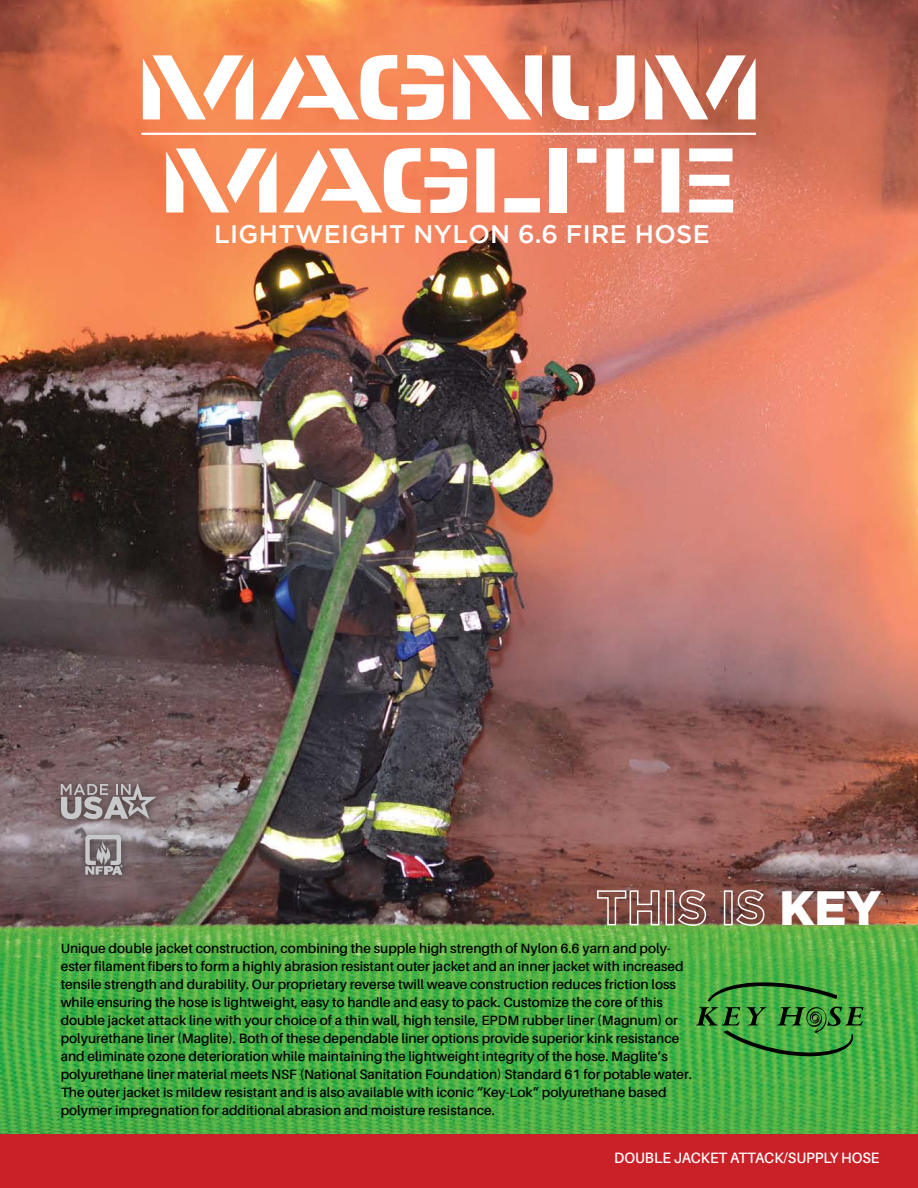
<style>
.page{position:relative;width:918px;height:1188px;background:#fff}
.page>*{position:absolute;margin:0;border:0;box-sizing:border-box;transform-origin:0 0}
.t1{font:96px/93px "Advera Stencil AIOP";letter-spacing:-.1em;color:#fff}
.t2{font:900 48px "Gotham";color:#fff}
.t3{font:500 25.35px "Gotham";letter-spacing:.015em;color:#fff}
.t4{font:600 15px "Aileron";letter-spacing:-.005em;color:#fff;scale:.95 1}
.t5{font:600 13.5px/18px "Aileron";color:#000}
</style>
<div class="page">
<img style="left:0;top:0;width:918px;height:904px">
<div style="left:53px;top:777px;width:111px;height:51px;background:#000;opacity:.5"></div>
<svg style="left:61px;top:783px;width:96px;height:36px;background:#93898b"></svg>
<img style="left:0;top:904px;width:918px;height:230px">
<div style="left:0;top:1134px;width:918px;height:54px;background:#ca2128"></div>
<hr style="left:141px;top:133px;width:615px;height:2px;background:#fff">
<svg style="left:696px;top:982px;width:168px;height:74px;background:#40973c"></svg>
<svg style="left:596px;top:890px;width:64px;height:36px;background:#956f65"></svg>
<div style="left:665px;top:890px;width:9px;height:35px;border:2px solid #fff"></div>
<svg style="left:677px;top:889px;width:30px;height:38px"></svg>
<div style="left:724px;top:890px;width:9px;height:35px;border:2px solid #fff"></div>
<svg style="left:735px;top:889px;width:30px;height:38px"></svg>
<div style="left:78px;top:828px;width:53px;height:56px;background:#000;opacity:.5"></div>
<svg style="left:85px;top:835px;width:38px;height:40px;background:#989396"></svg>
<h1 class="t1" style="left:133px;top:41px;width:614px">MAGNUM<br>MAGLITE</h1>
<h3 class="t3" style="left:214px;top:219px;width:497px">LIGHTWEIGHT NYLON 6.6 FIRE HOSE</h3>
<h2 class="t2" style="left:780px;top:880px;width:103px">KEY</h2>
<p class="t5" style="left:61px;top:940px;width:633px">Unique double jacket construction, combining the supple high strength of Nylon 6.6 yarn and poly&shy;ester filament fibers to form a highly abrasion resistant outer jacket and an inner jacket with increased tensile strength and durability. Our proprietary reverse twill weave construction reduces friction loss while ensuring the hose is lightweight, easy to handle and easy to pack. Customize the core of this double jacket attack line with your choice of a thin wall, high tensile, EPDM rubber liner (Magnum) or polyurethane liner (Maglite). Both of these dependable liner options provide superior kink resistance and eliminate ozone deterioration while maintaining the lightweight integrity of the hose. Maglite’s polyurethane liner material meets NSF (National Sanitation Foundation) Standard 61 for potable water.<br>The outer jacket is mildew resistant and is also available with iconic “Key-Lok” polyurethane based polymer impregnation for additional abrasion and moisture resistance.</p>
<p class="t4" style="left:614px;top:1150px;width:22px">Double</p>
<p class="t4" style="left:674px;top:1150px;width:29px">Jacket</p>
<p class="t4" style="left:730px;top:1150px;width:80px">Attack/Suppl</p>
<p class="t4" style="left:830px;top:1150px;width:34px">y Hose</p>
</div>
